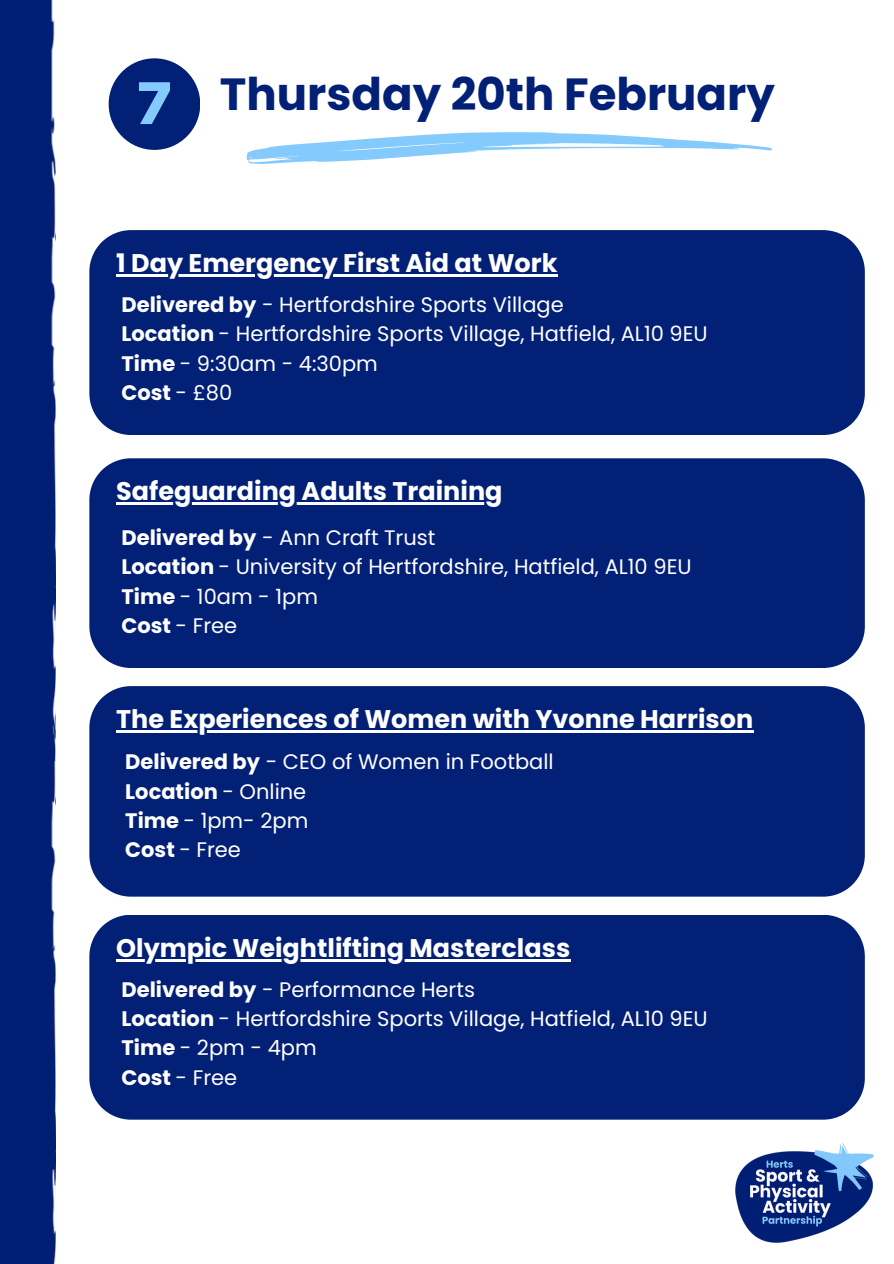
<style>
.page{position:relative;width:894px;height:1264px;background:#fff}
.page>*{position:absolute;margin:0;border:0;box-sizing:border-box;transform-origin:0 0}
.t1{font:900 58.65px "Muli";color:#84cafc}
.t2{font:700 45px "Poppins";color:#032077}
.t3{font:700 25.5px "Poppins";color:#fff}
.t4{font:21px "Poppins";color:#fff}
.t5{font:700 21px "Poppins";color:#fff}
.s1{font-weight:700}
.s2{font-weight:400}
</style>
<div class="page">
<svg style="left:246px;top:132px;width:526px;height:32px"></svg>
<div style="left:109px;top:58px;width:91px;height:92px;background:#032077;border-radius:50%"></div>
<div style="left:0;top:0;width:56px;height:545px;background:#001e73"></div>
<div style="left:0;top:545px;width:56px;height:718px;background:#001e73"></div>
<div style="left:89px;top:458px;width:775px;height:210px;background:#032077"></div>
<hr style="left:116px;top:502px;width:386px;height:3px;background:#fff">
<div style="left:89px;top:915px;width:775px;height:204px;background:#032077"></div>
<hr style="left:116px;top:959px;width:454px;height:2px;background:#fff">
<img style="left:697px;top:1100px;width:177px;height:143px">
<div style="left:89px;top:230px;width:775px;height:205px;background:#032077"></div>
<hr style="left:116px;top:274px;width:441px;height:3px;background:#fff">
<div style="left:89px;top:686px;width:775px;height:210px;background:#032077"></div>
<hr style="left:116px;top:730px;width:637px;height:2px;background:#fff">
<p class="t1" style="left:137px;top:65px;width:37px">7</p>
<p class="t2" style="left:220px;top:62px;width:556px">Thursday 20th February</p>
<p class="t3" style="left:116px;top:245px;width:442px">1 Day Emergency First Aid at Work</p>
<p class="t4" style="left:121px;top:290px;width:443px"><span class="s1">Delivered by</span> - Hertfordshire Sports Village</p>
<h2 class="t4" style="left:121px;top:319px;width:587px"><span class="s1">Location</span> - Hertfordshire Sports Village, Hatfield, AL10 9EU</h2>
<p class="t4" style="left:121px;top:348px;width:258px"><span class="s1">Time</span> - 9:30am - 4:30pm</p>
<p class="t5" style="left:121px;top:378px;width:112px">Cost <span class="s2">- £80</span></p>
<p class="t3" style="left:116px;top:473px;width:388px">Safeguarding Adults Training</p>
<h1 class="t4" style="left:121px;top:523px;width:315px"><span class="s1">Delivered by</span> - Ann Craft Trust</h1>
<p class="t4" style="left:121px;top:552px;width:571px"><span class="s1">Location</span> - University of Hertfordshire, Hatfield, AL10 9EU</p>
<h2 class="t4" style="left:121px;top:581px;width:198px"><span class="s1">Time</span> - 10am - 1pm</h2>
<p class="t4" style="left:121px;top:611px;width:117px"><span class="s1">Cost</span> - Free</p>
<p class="t3" style="left:116px;top:701px;width:638px">The Experiences of Women with Yvonne Harrison</p>
<p class="t4" style="left:125px;top:747px;width:430px"><span class="s1">Delivered by</span> - CEO of Women in Football</p>
<h2 class="t5" style="left:125px;top:776px;width:182px">Location <span class="s2">- Online</span></h2>
<p class="t4" style="left:125px;top:805px;width:184px"><span class="s1">Time</span> - 1pm- 2pm</p>
<p class="t4" style="left:125px;top:835px;width:117px"><span class="s1">Cost</span> - Free</p>
<p class="t3" style="left:116px;top:930px;width:455px">Olympic Weightlifting Masterclass</p>
<p class="t4" style="left:121px;top:974px;width:355px"><span class="s1">Delivered by</span> - Performance Herts</p>
<p class="t4" style="left:121px;top:1004px;width:587px"><span class="s1">Location</span> - Hertfordshire Sports Village, Hatfield, AL10 9EU</p>
<h2 class="t4" style="left:121px;top:1033px;width:197px"><span class="s1">Time</span> - 2pm - 4pm</h2>
<p class="t4" style="left:121px;top:1062px;width:117px"><span class="s1">Cost</span> - Free</p>
</div>
